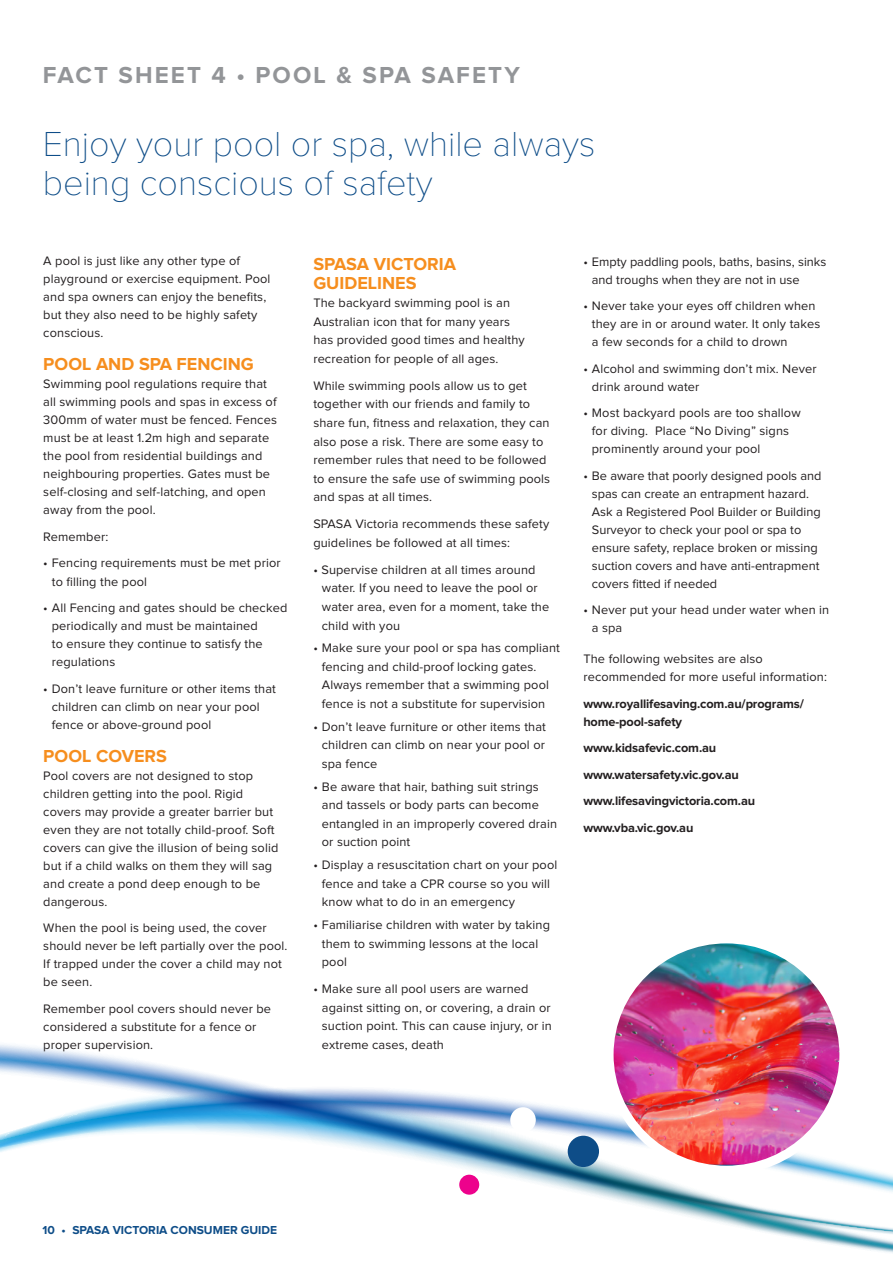
<style>
.page{position:relative;width:893px;height:1263px;background:#fff}
.page>*{position:absolute;margin:0;border:0;box-sizing:border-box;transform-origin:0 0}
.FS_Heading_Small{font:100 36px/39px "Proxima Nova T";color:#0e4d88}
.FS_title_text{font:700 24px "Proxima Nova";letter-spacing:.09em;color:#939598}
.subhead2{font:700 18px/18.6px "Proxima Nova";color:#f68e1e}
.FS_dots{font:12.75px/18px "Proxima Nova";letter-spacing:.01em;color:#231f20}
.body{font:12.75px/18px "Proxima Nova";letter-spacing:.01em;color:#231f20}
.boby_bold{font:700 12.75px/18px "Proxima Nova";letter-spacing:-.01em;color:#231f20}
.t1{font:700 12px "Proxima Nova";color:#0e4d88}
</style>
<div class="page">
<svg style="left:0;top:1044px;width:893px;height:209px"></svg>
<div style="left:459px;top:1175px;width:20px;height:20px;background:#ed028c;border-radius:50%"></div>
<div style="left:568px;top:1136px;width:31px;height:31px;background:#0e4d88;border-radius:50%"></div>
<div style="left:510px;top:1107px;width:26px;height:26px;background:#fff;border-radius:50%"></div>
<img style="left:609px;top:944px;width:235px;height:221px">
<div style="left:605px;top:934px;width:243px;height:241px;border:9px solid #fff;border-radius:50%"></div>
<p class="FS_title_text" style="left:43px;top:64px;width:479px">FACT SHEET 4 • POOL &amp; SPA SAFETY</p>
<p class="FS_Heading_Small" style="left:43px;top:122px;width:554px">Enjoy your pool or spa, while always being conscious of safety</p>
<p class="body" style="left:43px;top:252px;width:229px">A pool is just like any other type of playground or exercise equipment. Pool and spa owners can enjoy the benefits, but they also need to be highly safety conscious.</p>
<p class="subhead2" style="left:43px;top:356px;width:212px">POOL AND SPA FENCING</p>
<p class="body" style="left:43px;top:376px;width:235px">Swimming pool regulations require that all swimming pools and spas in excess of 300mm of water must be fenced. Fences must be at least 1.2m high and separate the pool from residential buildings and neighbouring properties. Gates must be self-closing and self-latching, and open away from the pool.</p>
<p class="body" style="left:43px;top:528px;width:66px">Remember:</p>
<p class="FS_dots" style="left:52px;top:555px;width:230px;text-indent:-9px">• Fencing requirements must be met prior to filling the pool</p>
<p class="FS_dots" style="left:52px;top:599px;width:237px;text-indent:-9px">• All Fencing and gates should be checked periodically and must be maintained<br>to ensure they continue to satisfy the regulations</p>
<p class="FS_dots" style="left:52px;top:680px;width:226px;text-indent:-9px">• Don’t leave furniture or other items that children can climb on near your pool fence or above-ground pool</p>
<p class="subhead2" style="left:43px;top:747px;width:125px">POOL COVERS</p>
<p class="body" style="left:43px;top:767px;width:237px">Pool covers are not designed to stop children getting into the pool. Rigid covers may provide a greater barrier but even they are not totally child-proof. Soft covers can give the illusion of being solid but if a child walks on them they will sag and create a pond deep enough to be dangerous.</p>
<p class="body" style="left:43px;top:919px;width:246px">When the pool is being used, the cover should never be left partially over the pool.<br>If trapped under the cover a child may not be seen.</p>
<p class="body" style="left:43px;top:1000px;width:229px">Remember pool covers should never be considered a substitute for a fence or proper supervision.</p>
<p class="subhead2" style="left:313px;top:255px;width:144px">SPASA VICTORIA<br>GUIDELINES</p>
<p class="body" style="left:313px;top:294px;width:213px;line-height:18.6px">The backyard swimming pool is an Australian icon that for many years has provided good times and healthy recreation for people of all ages.</p>
<p class="body" style="left:313px;top:377px;width:238px;line-height:18.6px">While swimming pools allow us to get together with our friends and family to share fun, fitness and relaxation, they can also pose a risk. There are some easy to remember rules that need to be followed to ensure the safe use of swimming pools and spas at all times.</p>
<p class="body" style="left:313px;top:515px;width:237px;line-height:18.6px">SPASA Victoria recommends these safety guidelines be followed at all times:</p>
<p class="FS_dots" style="left:322px;top:561px;width:229px;line-height:18.6px;text-indent:-9px">• Supervise children at all times around water. If you need to leave the pool or water area, even for a moment, take the child with you</p>
<p class="FS_dots" style="left:322px;top:639px;width:240px;line-height:18.6px;text-indent:-9px">• Make sure your pool or spa has compliant fencing and child-proof locking gates.<br>Always remember that a swimming pool fence is not a substitute for supervision</p>
<p class="FS_dots" style="left:322px;top:718px;width:226px;line-height:18.6px;text-align:justify;text-indent:-9px">• Don’t leave furniture or other items that children can climb on near your pool or spa fence</p>
<p class="FS_dots" style="left:322px;top:778px;width:237px;line-height:18.6px;text-indent:-9px">• Be aware that hair, bathing suit strings and tassels or body parts can become entangled in an improperly covered drain or suction point</p>
<p class="FS_dots" style="left:322px;top:856px;width:237px;line-height:18.6px;text-indent:-9px">• Display a resuscitation chart on your pool fence and take a CPR course so you will know what to do in an emergency</p>
<p class="FS_dots" style="left:322px;top:916px;width:230px;line-height:18.6px;text-indent:-9px">• Familiarise children with water by taking them to swimming lessons at the local pool</p>
<p class="FS_dots" style="left:322px;top:980px;width:232px;line-height:18.6px;text-indent:-9px">• Make sure all pool users are warned against sitting on, or covering, a drain or suction point. This can cause injury, or in extreme cases, death</p>
<p class="FS_dots" style="left:592px;top:253px;width:236px;text-indent:-9px">• Empty paddling pools, baths, basins, sinks and troughs when they are not in use</p>
<p class="FS_dots" style="left:592px;top:298px;width:230px;text-indent:-9px">• Never take your eyes off children when they are in or around water. It only takes a few seconds for a child to drown</p>
<p class="FS_dots" style="left:592px;top:360px;width:226px;text-indent:-9px">• Alcohol and swimming don’t mix. Never drink around water</p>
<p class="FS_dots" style="left:592px;top:405px;width:210px;text-indent:-9px">• Most backyard pools are too shallow for diving. Place “No Diving” signs prominently around your pool</p>
<p class="FS_dots" style="left:592px;top:467px;width:231px;text-indent:-9px">• Be aware that poorly designed pools and spas can create an entrapment hazard.<br>Ask a Registered Pool Builder or Building Surveyor to check your pool or spa to ensure safety, replace broken or missing suction covers and have anti-entrapment covers fitted if needed</p>
<p class="FS_dots" style="left:592px;top:602px;width:239px;text-indent:-9px">• Never put your head under water when in a spa</p>
<p class="body" style="left:583px;top:650px;width:245px">The following websites are also recommended for more useful information:</p>
<p class="boby_bold" style="left:583px;top:695px;width:222px">www.royallifesaving.com.au/programs/ home-pool-safety</p>
<p class="boby_bold" style="left:583px;top:739px;width:134px">www.kidsafevic.com.au</p>
<p class="boby_bold" style="left:583px;top:766px;width:157px">www.watersafety.vic.gov.au</p>
<p class="boby_bold" style="left:583px;top:792px;width:173px">www.lifesavingvictoria.com.au</p>
<p class="boby_bold" style="left:583px;top:819px;width:112px">www.vba.vic.gov.au</p>
<p class="t1" style="left:43px;top:1225px;width:236px">10 • SPASA VICTORIA CONSUMER GUIDE</p>
</div>
